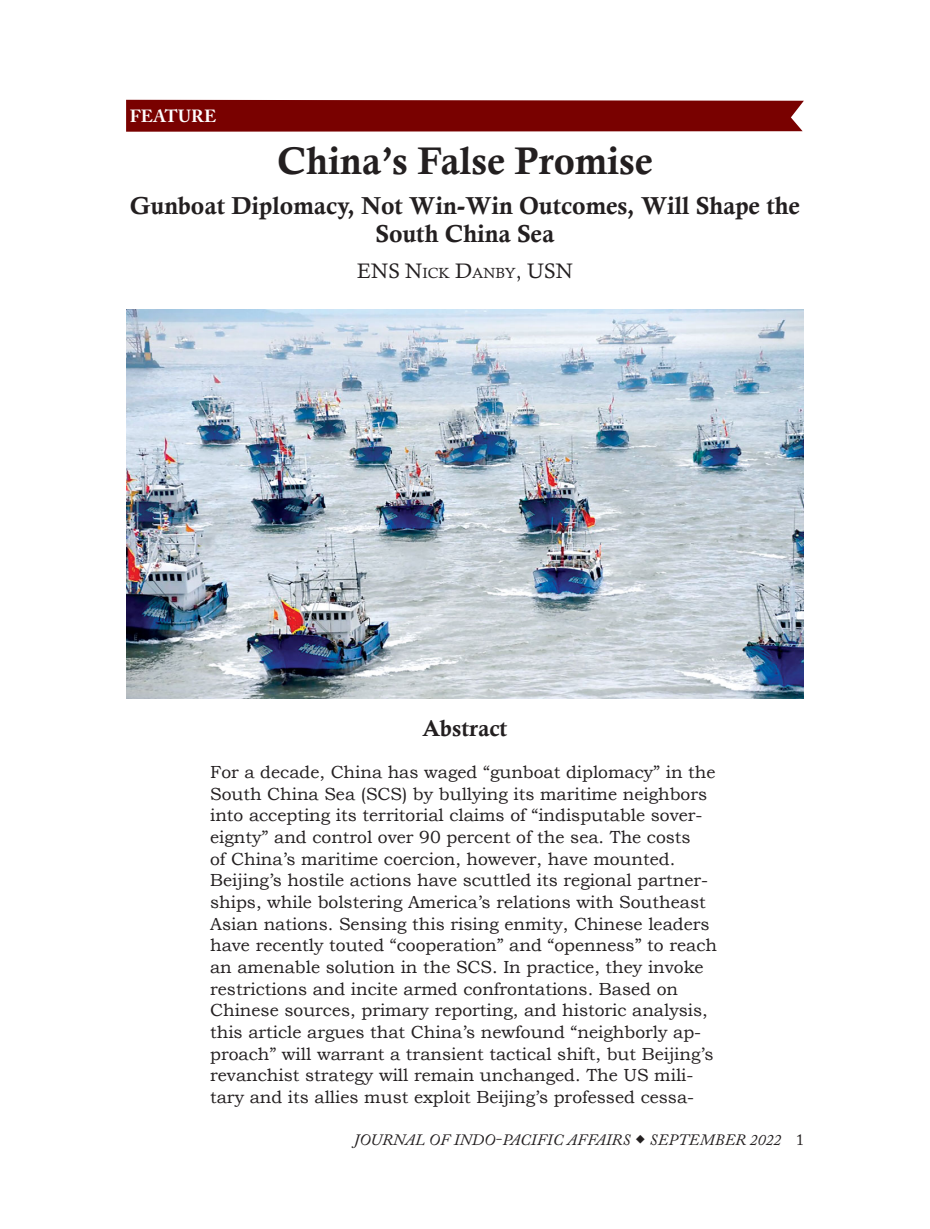
<style>
.page{position:relative;width:930px;height:1229px;background:#fff}
.page>*{position:absolute;margin:0;border:0;box-sizing:border-box;transform-origin:0 0}
.article_title{font:38.5px "Calis MT Bol";color:#231f20}
.article_subtitle{font:24.5px/28.7px "Calis MT Bol";color:#231f20;text-align:center}
.center_head{font:22.75px "Calis MT Bol";color:#231f20}
.author_name{font:21px "Calisto";color:#231f20}
.abstract{font:17.5px/21.7px "Bookman Old Style";color:#231f20}
.t1{font:700 17.5px "Adobe Caslon Pro";letter-spacing:.015em;color:#fff}
.t2{font:italic 15.75px "Adobe Caslon Pro";letter-spacing:.015em;color:#231f20}
.s1{font-size:14.7px}
.s2{font-style:normal}
</style>
<div class="page">
<div style="left:126px;top:100px;width:677px;height:32px;background:#790100"></div>
<img style="left:126px;top:310px;width:677px;height:388px">
<p class="t1" style="left:130px;top:106px;width:88px">FEATURE</p>
<h1 class="article_title" style="left:277px;top:139px;width:377px">China’s False Promise</h1>
<h2 class="article_subtitle" style="left:130px;top:191px;width:671px">Gunboat Diplomacy, Not Win-Win Outcomes, Will Shape the<br>South China Sea</h2>
<p class="author_name" style="left:357px;top:259px;width:217px">ENS N<span class="s1">ICK</span> D<span class="s1">ANBY</span>, USN</p>
<h2 class="center_head" style="left:422px;top:714px;width:86px">Abstract</h2>
<p class="abstract" style="left:210px;top:761px;width:508px">For a decade, China has waged “gunboat diplomacy” in the South China Sea (SCS) by bullying its maritime neighbors into accepting its territorial claims of “indisputable sover&shy;eignty” and control over 90 percent of the sea. The costs<br>of China’s maritime coercion, however, have mounted.<br>Beijing’s hostile actions have scuttled its regional partner&shy;ships, while bolstering America’s relations with Southeast Asian nations. Sensing this rising enmity, Chinese leaders have recently touted “cooperation” and “openness” to reach an amenable solution in the SCS. In practice, they invoke restrictions and incite armed confrontations. Based on Chinese sources, primary reporting, and historic analysis, this article argues that China’s newfound “neighborly ap&shy;proach” will warrant a transient tactical shift, but Beijing’s revanchist strategy will remain unchanged. The US mili&shy;tary and its allies must exploit Beijing’s professed cessa-</p>
<p class="t2" style="left:353px;top:1130px;width:451px">JOURNAL OF INDO-PACIFIC AFFAIRS SEPTEMBER 2022 <span class="s2">1</span></p>
</div>
